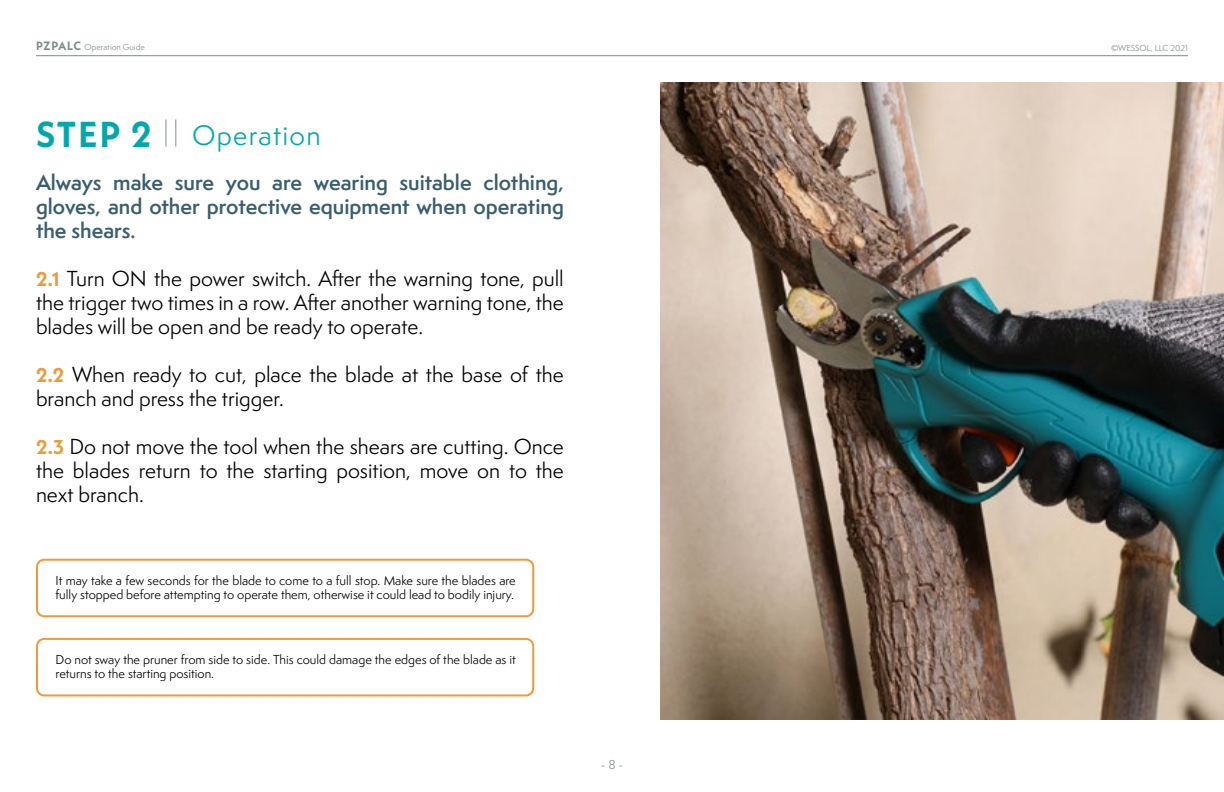
<style>
.page{position:relative;width:1224px;height:792px;background:#fff}
.page>*{position:absolute;margin:0;border:0;box-sizing:border-box;transform-origin:0 0}
.t1{font:26px "Semplicita Pro";letter-spacing:.05em;color:#00a7ab}
.t2{font:20px/24px "Semplicita Pro";color:#000;text-align:justify}
.t3{font:600 20px/24px "Semplicita Pro";color:#385e70;text-align:justify}
.t4{font:12px/14.4px "Semplicita Pro";color:#000}
.t5{font:12px "Semplicita Pro";color:#7e8f86}
.t6{font:8px "Semplicita Pro";color:#7e8f86}
.s1{font-family:"Neue Kabel";font-weight:700;font-size:12px}
.s2{font-family:"Neue Kabel";font-weight:700;font-size:36px}
.s3{font-family:"Neue Kabel";font-weight:700;color:#eb9c3b}
</style>
<div class="page">
<hr style="left:36px;top:55px;width:1152px;height:1px;background:#7e8f86">
<svg style="left:165px;top:120px;width:1px;height:27px"></svg>
<svg style="left:175px;top:120px;width:1px;height:27px"></svg>
<div style="left:36px;top:559px;width:498px;height:58px;border:2px solid #eb9b3b;border-radius:7px"></div>
<div style="left:36px;top:638px;width:498px;height:58px;border:2px solid #eb9b3b;border-radius:7px"></div>
<img style="left:660px;top:82px;width:564px;height:638px">
<p class="t6" style="left:36px;top:42px;width:110px"><span class="s1">PZPALC</span> Operation Guide</p>
<p class="t6" style="left:1111px;top:42px;width:78px">©WESSOL, LLC 2021</p>
<h1 class="t1" style="left:36px;top:116px;width:286px"><span class="s2">STEP 2</span> Operation</h1>
<p class="t3" style="left:36px;top:170px;width:529px">Always make sure you are wearing suitable clothing, gloves, and other protective equipment when operating the shears.</p>
<p class="t2" style="left:36px;top:266px;width:529px"><span class="s3">2.1</span> Turn ON the power switch. After the warning tone, pull the trigger two times in a row. After another warning tone, the blades will be open and be ready to operate.</p>
<p class="t2" style="left:36px;top:362px;width:529px"><span class="s3">2.2</span> When ready to cut, place the blade at the base of the branch and press the trigger.</p>
<p class="t2" style="left:36px;top:434px;width:529px"><span class="s3">2.3</span> Do not move the tool when the shears are cutting. Once the blades return to the starting position, move on to the next branch.</p>
<p class="t4" style="left:56px;top:573px;width:462px">It may take a few seconds for the blade to come to a full stop. Make sure the blades are fully stopped before attempting to operate them, otherwise it could lead to bodily injury.</p>
<p class="t4" style="left:56px;top:652px;width:462px">Do not sway the pruner from side to side. This could damage the edges of the blade as it returns to the starting position.</p>
<p class="t5" style="left:601px;top:757px;width:24px">- 8 -</p>
</div>
